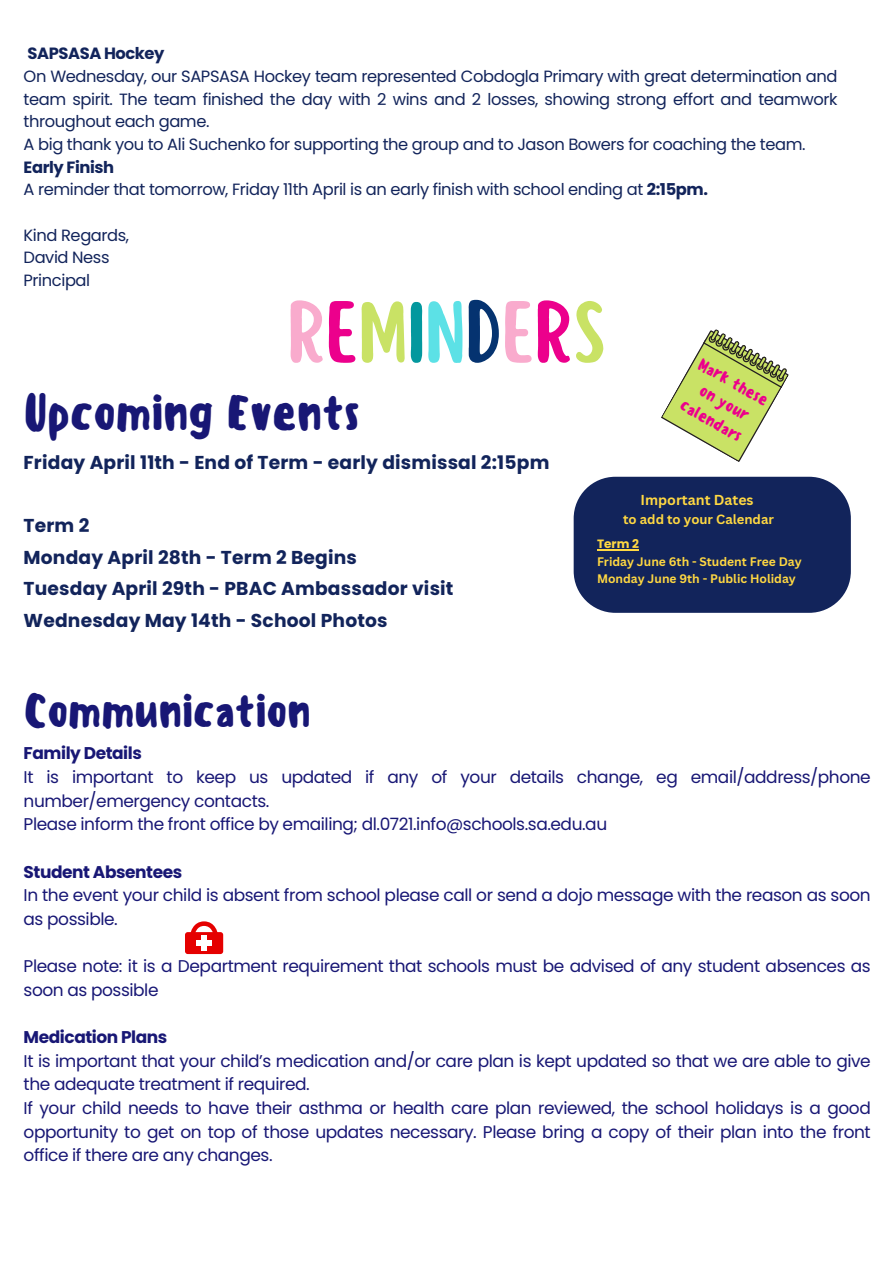
<style>
.page{position:relative;width:894px;height:1264px;background:#fff}
.page>*{position:absolute;margin:0;border:0;box-sizing:border-box;transform-origin:0 0}
.t1{font:77.25px "Scripter";color:#f9abcd}
.t2{font:500 48px "Sensei";letter-spacing:-.025em;color:#181775}
.t3{font:500 44.85px "Sensei";letter-spacing:-.025em;color:#181775}
.t4{font:700 18.6px/31.5px "Poppins";letter-spacing:.01em;color:#12245b}
.t5{font:16.95px/23.7px "Poppins";letter-spacing:-.025em;color:#181775}
.t6{font:16.35px/22.6px "Poppins";letter-spacing:-.025em;color:#12245b}
.t7{font:500 16.2px/22.2px "Sensei";color:#ec008c;text-align:center}
.t8{font:700 14.1px "Canva Sans";color:#ffd842}
.t9{font:700 13.05px "Canva Sans";color:#ffd842}
.t10{font:700 12px "Canva Sans";color:#ffd842}
.t11{font:700 12px "Poppins";color:#ffd842}
.s1{font-weight:700}
.s2{color:#ec008c}
.s3{color:#c9e265}
.s4{color:#03989e}
.s5{color:#5ce1e6}
.s6{color:#053370}
</style>
<div class="page">
<svg style="left:661px;top:329px;width:128px;height:133px"></svg>
<svg style="left:185px;top:921px;width:38px;height:33px"></svg>
<div style="left:573px;top:477px;width:277px;height:136px;background:#12245b;border-radius:42px"></div>
<hr style="left:597px;top:549px;width:41px;height:1px;background:#ffd842">
<h4 class="t6" style="left:24px;top:42px;width:815px"><span class="s1">SAPSASA Hockey<br></span>On Wednesday, our SAPSASA Hockey team represented Cobdogla Primary with great determination and team spirit. The team finished the day with 2 wins and 2 losses, showing strong effort and teamwork throughout each game.<br>A big thank you to Ali Suchenko for supporting the group and to Jason Bowers for coaching the team.<br><span class="s1">Early Finish<br></span>A reminder that tomorrow, Friday 11th April is an early finish with school ending at <span class="s1">2:15pm.</span></h4>
<h4 class="t6" style="left:24px;top:223px;width:107px">Kind Regards,<br>David Ness<br>Principal</h4>
<h5 class="t1" style="left:287px;top:293px;width:320px">R<span class="s2">E</span><span class="s3">M</span><span class="s4">I</span><span class="s5">N</span><span class="s6">D</span>E<span class="s2">R</span><span class="s3">S</span></h5>
<h3 class="t2" style="left:24px;top:384px;width:338px">Upcoming Events</h3>
<h5 class="t4" style="left:24px;top:446px;width:527px">Friday April 11th - End of Term - early dismissal 2:15pm</h5>
<h3 class="t7" style="left:704px;top:353px;width:80px;rotate:30deg">Mark these on your calendars</h3>
<h1 class="t4" style="left:24px;top:509px;width:431px">Term 2<br>Monday April 28th - Term 2 Begins<br>Tuesday April 29th - PBAC Ambassador visit</h1>
<h2 class="t4" style="left:24px;top:604px;width:365px">Wednesday May 14th - School Photos</h2>
<p class="t8" style="left:640px;top:489px;width:114px">Important Dates</p>
<h4 class="t9" style="left:623px;top:509px;width:152px">to add to your Calendar</h4>
<p class="t11" style="left:597px;top:536px;width:43px">Term 2</p>
<p class="t10" style="left:597px;top:553px;width:206px">Friday June 6th - Student Free Day</p>
<p class="t10" style="left:597px;top:570px;width:200px">Monday June 9th - Public Holiday</p>
<p class="t3" style="left:24px;top:684px;width:289px">Communication</p>
<p class="t5" style="left:24px;top:741px;width:848px"><span class="s1">Family Details<br></span>It is important to keep us updated if any of your details change, eg email/address/phone number/emergency contacts.<br>Please inform the front office by emailing; dl.0721.info@schools.sa.edu.au</p>
<p class="t5" style="left:24px;top:859px;width:848px"><span class="s1">Student Absentees<br></span>In the event your child is absent from school please call or send a dojo message with the reason as soon as possible.</p>
<h5 class="t5" style="left:24px;top:954px;width:848px">Please note: it is a Department requirement that schools must be advised of any student absences as soon as possible</h5>
<p class="t5" style="left:24px;top:1025px;width:848px"><span class="s1">Medication Plans<br></span>It is important that your child’s medication and/or care plan is kept updated so that we are able to give the adequate treatment if required.<br>If your child needs to have their asthma or health care plan reviewed, the school holidays is a good opportunity to get on top of those updates necessary. Please bring a copy of their plan into the front office if there are any changes.</p>
</div>
